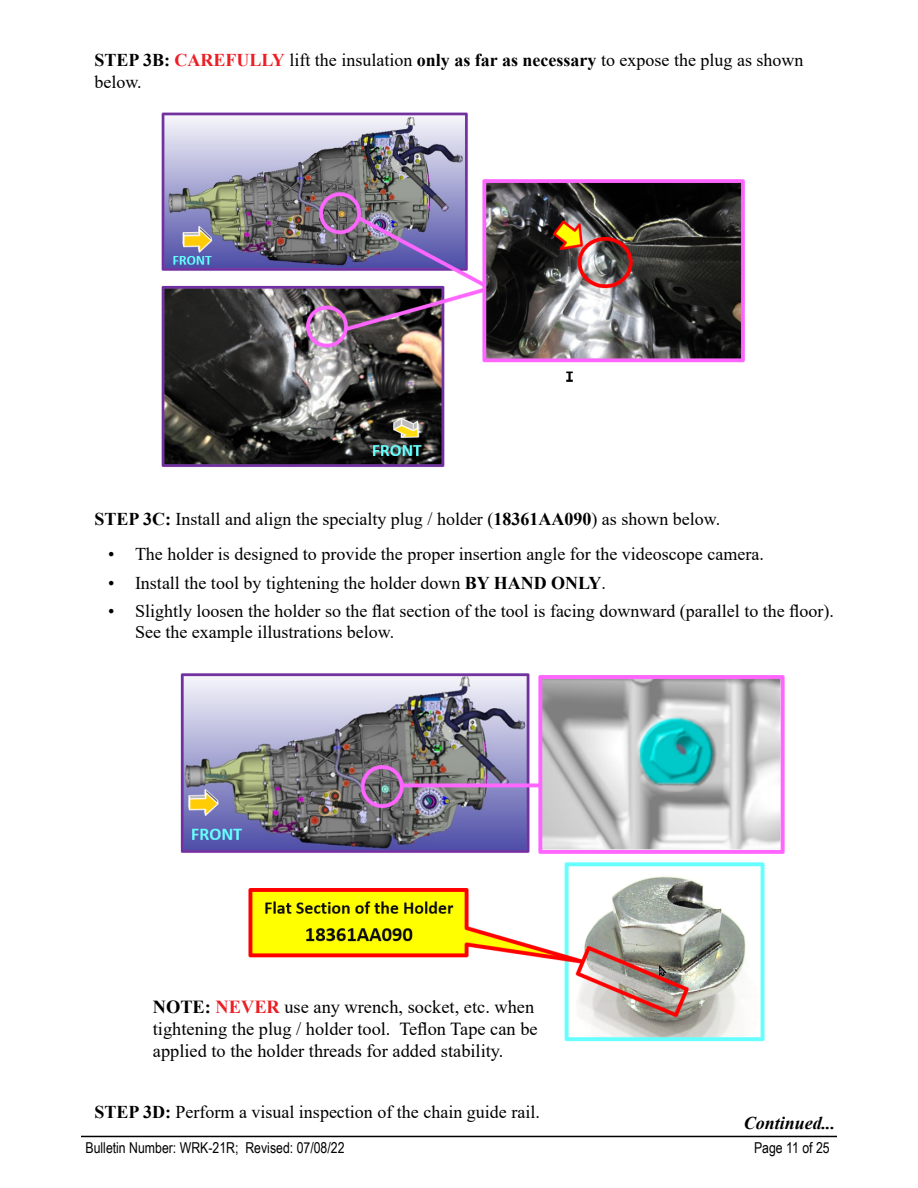
<style>
.page{position:relative;width:918px;height:1188px;background:#fff}
.page>*{position:absolute;margin:0;border:0;box-sizing:border-box;transform-origin:0 0}
.t1{font:18.3px/22px "Times New Roman";color:#000}
.t2{font:18px/21.6px "Times New Roman";color:#000}
.t3{font:italic 700 18px "Times New Roman";color:#000}
.t4{font:15px "Arial Narrow";color:#000}
.s1{font-weight:700}
.s2{font-weight:700;color:#ed1d24}
</style>
<div class="page">
<hr style="left:81px;top:1136px;width:756px;height:1px;background:#000">
<img style="left:161px;top:112px;width:584px;height:355px">
<img style="left:180px;top:673px;width:605px;height:369px">
<div style="left:131px;top:1001px;width:418px;height:74px;background:#fff"></div>
<p class="t2" style="left:94px;top:49px;width:711px"><span class="s1">STEP 3B:</span> <span class="s2">CAREFULLY</span> lift the insulation <span class="s1">only as far as necessary</span> to expose the plug as shown below.</p>
<p class="t2" style="left:94px;top:508px;width:627px"><span class="s1">STEP 3C:</span> Install and align the specialty plug / holder (<span class="s1">18361AA090</span>) as shown below.</p>
<p class="t2" style="left:108px;top:543px;width:657px">• The holder is designed to provide the proper insertion angle for the videoscope camera.</p>
<p class="t2" style="left:108px;top:571px;width:500px">• Install the tool by tightening the holder down <span class="s1">BY HAND ONLY</span>.</p>
<p class="t2" style="left:135px;top:599px;width:700px;text-indent:-27px">• Slightly loosen the holder so the flat section of the tool is facing downward (parallel to the floor).<br>See the example illustrations below.</p>
<p class="t1" style="left:153px;top:996px;width:386px"><span class="s1">NOTE:</span> <span class="s2">NEVER</span> use any wrench, socket, etc. when tightening the plug / holder tool. Teflon Tape can be applied to the holder threads for added stability.</p>
<p class="t2" style="left:94px;top:1101px;width:447px"><span class="s1">STEP 3D:</span> Perform a visual inspection of the chain guide rail.</p>
<p class="t3" style="left:744px;top:1111px;width:93px">Continued...</p>
<p class="t4" style="left:86px;top:1137px;width:261px">Bulletin Number: WRK-21R; Revised: 07/08/22</p>
<p class="t4" style="left:754px;top:1137px;width:77px">Page 11 of 25</p>
</div>
